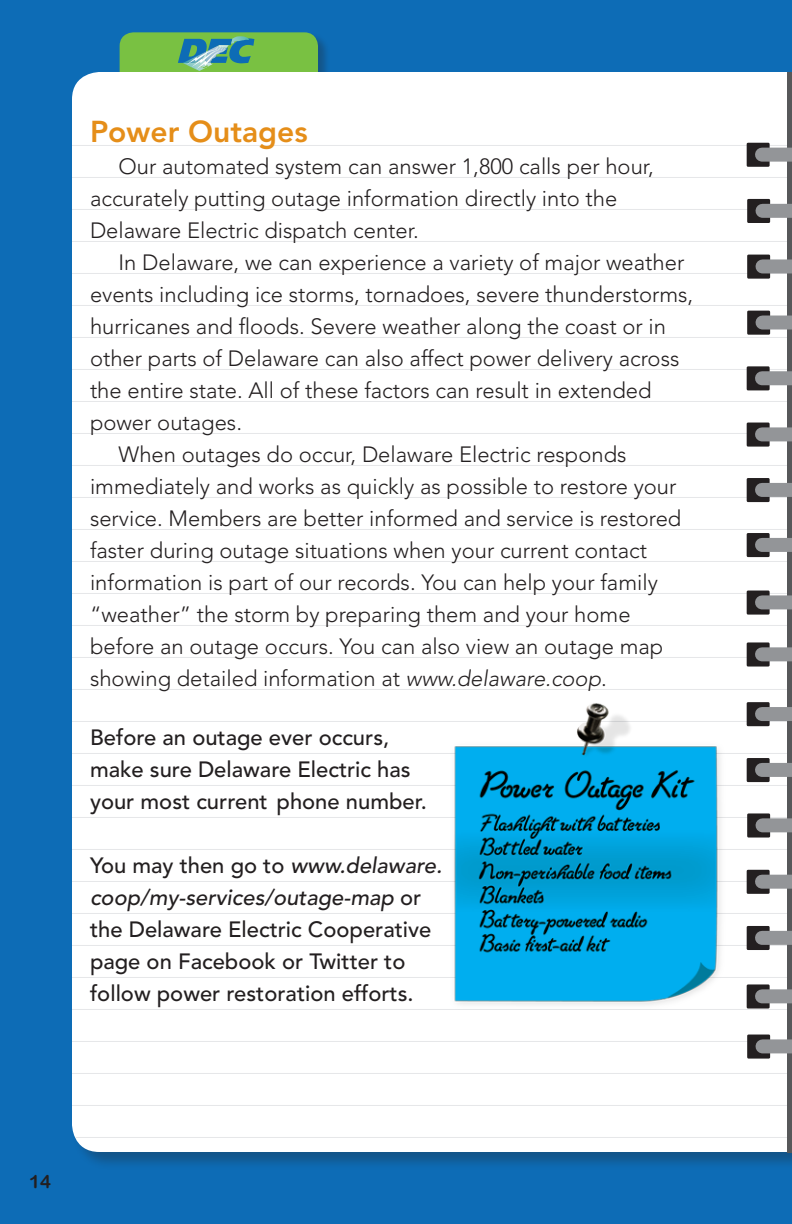
<style>
.page{position:relative;width:792px;height:1224px;background:#0d6cb6}
.page>*{position:absolute;margin:0;border:0;box-sizing:border-box;transform-origin:0 0}
.t1{font:800 30px "Avenir";color:#e58e19}
.t2{font:300 22px/32px "Avenir";color:#231f20}
.t3{font:500 22px/32px "Avenir";color:#231f20}
.t4{font:18.4px "Arial Rounded MT Bold";color:#231f20}
.s1{font-style:italic}
</style>
<div class="page">
<div style="left:72px;top:72px;width:715px;height:1080px;background:#fff"></div>
<hr style="left:72px;top:145px;width:720px;height:1px;background:#e6e7e9">
<hr style="left:72px;top:177px;width:720px;height:1px;background:#e6e7e9">
<hr style="left:72px;top:209px;width:720px;height:1px;background:#e6e7e9">
<hr style="left:72px;top:241px;width:720px;height:1px;background:#e6e7e9">
<hr style="left:72px;top:273px;width:720px;height:1px;background:#e6e7e9">
<hr style="left:72px;top:305px;width:720px;height:1px;background:#e6e7e9">
<hr style="left:72px;top:337px;width:720px;height:1px;background:#e6e7e9">
<hr style="left:72px;top:369px;width:720px;height:1px;background:#e6e7e9">
<hr style="left:72px;top:401px;width:720px;height:1px;background:#e6e7e9">
<hr style="left:72px;top:433px;width:720px;height:1px;background:#e6e7e9">
<hr style="left:72px;top:465px;width:720px;height:1px;background:#e6e7e9">
<hr style="left:72px;top:497px;width:720px;height:1px;background:#e6e7e9">
<hr style="left:72px;top:529px;width:720px;height:1px;background:#e6e7e9">
<hr style="left:72px;top:561px;width:720px;height:1px;background:#e6e7e9">
<hr style="left:72px;top:593px;width:720px;height:1px;background:#e6e7e9">
<hr style="left:72px;top:625px;width:720px;height:1px;background:#e6e7e9">
<hr style="left:72px;top:657px;width:720px;height:1px;background:#e6e7e9">
<hr style="left:72px;top:689px;width:720px;height:1px;background:#e6e7e9">
<hr style="left:72px;top:721px;width:720px;height:1px;background:#e6e7e9">
<hr style="left:72px;top:753px;width:720px;height:1px;background:#e6e7e9">
<hr style="left:72px;top:785px;width:720px;height:1px;background:#e6e7e9">
<hr style="left:72px;top:817px;width:720px;height:1px;background:#e6e7e9">
<hr style="left:72px;top:849px;width:720px;height:1px;background:#e6e7e9">
<hr style="left:72px;top:881px;width:720px;height:1px;background:#e6e7e9">
<hr style="left:72px;top:913px;width:720px;height:1px;background:#e6e7e9">
<hr style="left:72px;top:945px;width:720px;height:1px;background:#e6e7e9">
<hr style="left:72px;top:977px;width:720px;height:1px;background:#e6e7e9">
<hr style="left:72px;top:1009px;width:720px;height:1px;background:#e6e7e9">
<hr style="left:72px;top:1041px;width:720px;height:1px;background:#e6e7e9">
<hr style="left:72px;top:1073px;width:720px;height:1px;background:#e6e7e9">
<hr style="left:72px;top:1105px;width:720px;height:1px;background:#e6e7e9">
<hr style="left:72px;top:1137px;width:720px;height:1px;background:#e6e7e9">
<div style="left:119px;top:32px;width:211px;height:80px;background:#231f20;opacity:.3"></div>
<div style="left:120px;top:32px;width:198px;height:68px;background:#79c142;border-radius:14px"></div>
<div style="left:100px;top:72px;width:232px;height:46px;background:#fff"></div>
<div style="left:787px;top:72px;width:5px;height:1080px;background:#57585a"></div>
<svg style="left:747px;top:143px;width:23px;height:24px"></svg>
<div style="left:762px;top:148px;width:30px;height:14px;background:#939598"></div>
<svg style="left:747px;top:199px;width:23px;height:24px"></svg>
<div style="left:763px;top:204px;width:29px;height:14px;background:#939598"></div>
<svg style="left:747px;top:255px;width:23px;height:24px"></svg>
<div style="left:763px;top:259px;width:29px;height:14px;background:#939598"></div>
<svg style="left:747px;top:311px;width:23px;height:24px"></svg>
<div style="left:763px;top:316px;width:29px;height:14px;background:#939598"></div>
<svg style="left:747px;top:366px;width:23px;height:24px"></svg>
<div style="left:762px;top:371px;width:30px;height:14px;background:#939598"></div>
<svg style="left:747px;top:423px;width:23px;height:24px"></svg>
<div style="left:762px;top:427px;width:30px;height:14px;background:#939598"></div>
<svg style="left:747px;top:478px;width:23px;height:24px"></svg>
<div style="left:762px;top:483px;width:30px;height:14px;background:#939598"></div>
<svg style="left:747px;top:533px;width:23px;height:24px"></svg>
<div style="left:762px;top:538px;width:30px;height:14px;background:#939598"></div>
<svg style="left:747px;top:591px;width:23px;height:24px"></svg>
<div style="left:762px;top:595px;width:30px;height:14px;background:#939598"></div>
<svg style="left:747px;top:642px;width:23px;height:25px"></svg>
<div style="left:762px;top:647px;width:30px;height:14px;background:#939598"></div>
<svg style="left:747px;top:702px;width:23px;height:24px"></svg>
<div style="left:762px;top:707px;width:30px;height:14px;background:#939598"></div>
<svg style="left:747px;top:758px;width:23px;height:24px"></svg>
<div style="left:762px;top:763px;width:30px;height:14px;background:#939598"></div>
<svg style="left:747px;top:813px;width:23px;height:25px"></svg>
<div style="left:763px;top:818px;width:29px;height:14px;background:#939598"></div>
<svg style="left:747px;top:870px;width:23px;height:24px"></svg>
<div style="left:762px;top:875px;width:30px;height:14px;background:#939598"></div>
<svg style="left:747px;top:926px;width:23px;height:24px"></svg>
<div style="left:762px;top:931px;width:30px;height:14px;background:#939598"></div>
<svg style="left:747px;top:984px;width:23px;height:25px"></svg>
<div style="left:762px;top:989px;width:30px;height:14px;background:#939598"></div>
<svg style="left:747px;top:1035px;width:23px;height:24px"></svg>
<div style="left:763px;top:1039px;width:29px;height:14px;background:#939598"></div>
<img style="left:450px;top:702px;width:280px;height:314px">
<svg style="left:178px;top:36px;width:76px;height:35px"></svg>
<p class="t1" style="left:90px;top:114px;width:219px">Power Outages</p>
<p class="t2" style="left:119px;top:150px;width:537px">Our automated system can answer 1,800 calls per hour,</p>
<p class="t2" style="left:90px;top:182px;width:529px">accurately putting outage information directly into the</p>
<p class="t2" style="left:90px;top:214px;width:330px">Delaware Electric dispatch center.</p>
<p class="t2" style="left:119px;top:246px;width:567px">In Delaware, we can experience a variety of major weather</p>
<p class="t2" style="left:90px;top:278px;width:605px">events including ice storms, tornadoes, severe thunderstorms,</p>
<p class="t2" style="left:90px;top:310px;width:578px">hurricanes and floods. Severe weather along the coast or in</p>
<p class="t2" style="left:90px;top:342px;width:591px">other parts of Delaware can also affect power delivery across</p>
<p class="t2" style="left:90px;top:374px;width:563px">the entire state. All of these factors can result in extended</p>
<p class="t2" style="left:90px;top:406px;width:154px">power outages.</p>
<p class="t2" style="left:90px;top:438px;width:593px;text-indent:29px">When outages do occur, Delaware Electric responds immediately and works as quickly as possible to restore your service. Members are better informed and service is restored faster during outage situations when your current contact information is part of our records. You can help your family “weather” the storm by preparing them and your home before an outage occurs. You can also view an outage map showing detailed information at <span class="s1">www.delaware.coop</span>.</p>
<p class="t3" style="left:90px;top:722px;width:339px">Before an outage ever occurs, make sure Delaware Electric has your most current phone number.</p>
<p class="t3" style="left:90px;top:850px;width:354px">You may then go to <span class="s1">www.delaware. coop/my-services/outage-map</span> or the Delaware Electric Cooperative page on Facebook or Twitter to follow power restoration efforts.</p>
<p class="t4" style="left:29px;top:1170px;width:23px">14</p>
</div>
